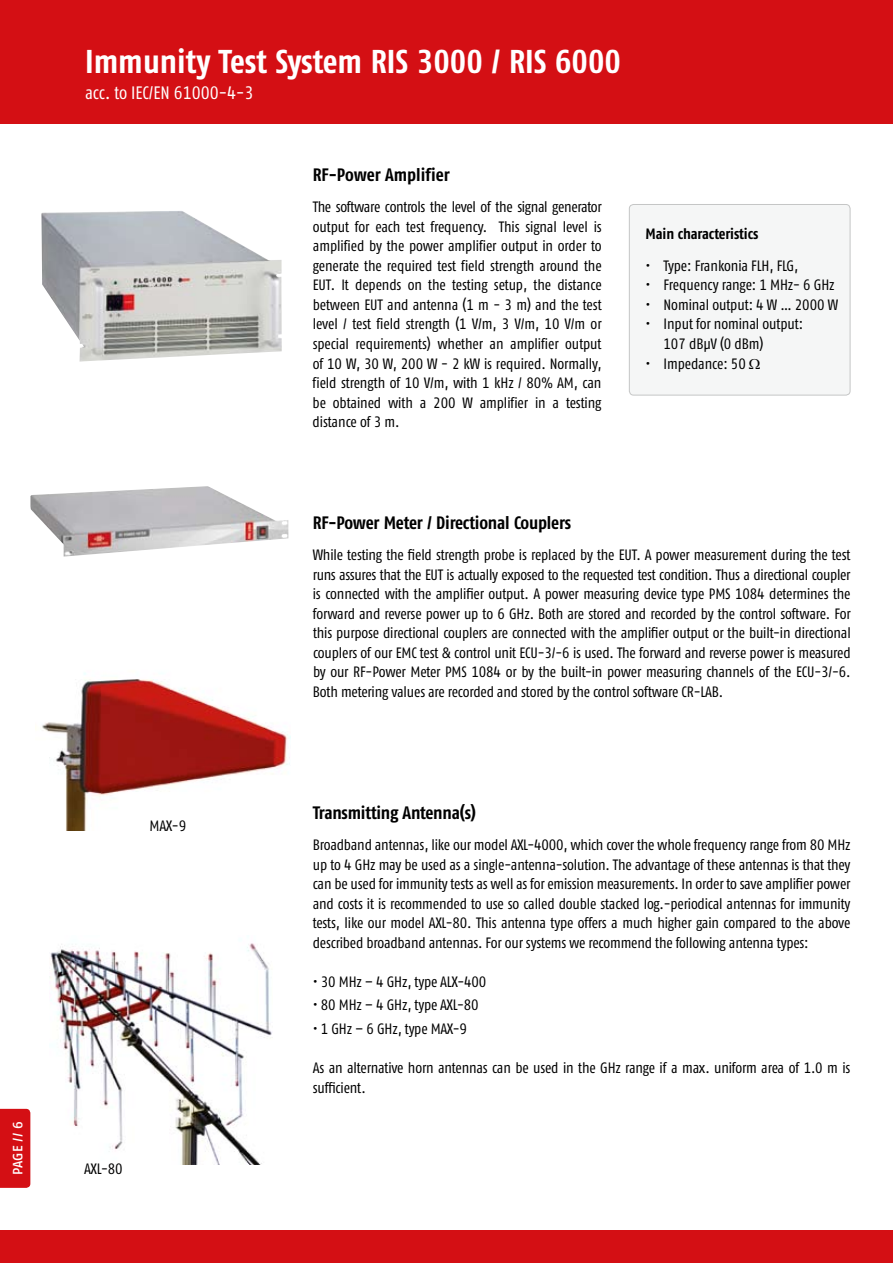
<style>
.page{position:relative;width:893px;height:1263px;background:#fff}
.page>*{position:absolute;margin:0;border:0;box-sizing:border-box;transform-origin:0 0}
.t1{font:700 33px "Fago Co Tf";color:#fff}
.t2{font:700 18px "Fago Co Tf";letter-spacing:-.01em;color:#000}
.t3{font:18px "Fago Co Tf";color:#fff}
.t4{font:15px/19.5px "Fago Co Tf";letter-spacing:-.01em;color:#000;text-align:justify}
.t5{font:700 15px "Fago Co Tf";letter-spacing:-.005em;color:#000}
.t6{font:500 13.5px "Fago No Tf";color:#fff}
</style>
<div class="page">
<div style="left:0;top:1230px;width:893px;height:33px;background:#d40f14"></div>
<div style="left:0;top:0;width:893px;height:123px;background:#d40f14"></div>
<img style="left:30px;top:486px;width:258px;height:71px">
<img style="left:50px;top:943px;width:222px;height:221px">
<img style="left:41px;top:211px;width:241px;height:150px">
<div style="left:629px;top:204px;width:221px;height:191px;background:#f5f6f6;border-radius:4px"></div>
<div style="left:629px;top:204px;width:221px;height:191px;border:1px solid #c5c6c6;border-radius:4px"></div>
<img style="left:35px;top:673px;width:256px;height:157px">
<div style="left:0;top:1109px;width:30px;height:79px;background:#d40f14"></div>
<p class="t6" style="left:10px;top:1175px;width:56px;rotate:-90deg">PAGE // 6</p>
<h1 class="t1" style="left:85px;top:42px;width:538px">Immunity Test System RIS 3000 / RIS 6000</h1>
<p class="t3" style="left:85px;top:83px;width:170px">acc. to IEC/EN 61000-4-3</p>
<p class="t2" style="left:313px;top:164px;width:139px">RF-Power Amplifier</p>
<p class="t4" style="left:313px;top:197px;width:291px">The software controls the level of the signal generator output for each test frequency. This signal level is amplified by the power amplifier output in order to generate the required test field strength around the EUT. It depends on the testing setup, the distance between EUT and antenna (1 m - 3 m) and the test level / test field strength (1 V/m, 3 V/m, 10 V/m or special requirements) whether an amplifier output of 10 W, 30 W, 200 W - 2 kW is required. Normally, field strength of 10 V/m, with 1 kHz / 80% AM, can be obtained with a 200 W amplifier in a testing distance of 3 m.</p>
<p class="t5" style="left:645px;top:225px;width:114px">Main characteristics</p>
<p class="t4" style="left:645px;top:256px;width:154px">• Type: Frankonia FLH, FLG,</p>
<p class="t4" style="left:645px;top:275px;width:191px">• Frequency range: 1 MHz- 6 GHz</p>
<p class="t4" style="left:645px;top:295px;width:194px">• Nominal output: 4 W … 2000 W</p>
<p class="t4" style="left:663px;top:314px;width:141px;text-indent:-18px">• Input for nominal output:<br>107 dBµV (0 dBm)</p>
<p class="t4" style="left:645px;top:353px;width:102px">• Impedance: 50</p>
<p class="t4" style="left:150px;top:815px;width:38px">MAX-9</p>
<p class="t4" style="left:84px;top:1158px;width:40px">AXL-80</p>
<p class="t2" style="left:313px;top:512px;width:260px">RF-Power Meter / Directional Couplers</p>
<p class="t4" style="left:313px;top:545px;width:540px">While testing the field strength probe is replaced by the EUT. A power measurement during the test runs assures that the EUT is actually exposed to the requested test condition. Thus a directional coupler is connected with the amplifier output. A power measuring device type PMS 1084 determines the forward and reverse power up to 6 GHz. Both are stored and recorded by the control software. For this purpose directional couplers are connected with the amplifier output or the built-in directional couplers of our EMC test &amp; control unit ECU-3/-6 is used. The forward and reverse power is measured by our RF-Power Meter PMS 1084 or by the built-in power measuring channels of the ECU-3/-6.<br>Both metering values are recorded and stored by the control software CR-LAB.</p>
<p class="t2" style="left:313px;top:802px;width:165px">Transmitting Antenna(s)</p>
<p class="t4" style="left:313px;top:835px;width:539px">Broadband antennas, like our model AXL-4000, which cover the whole frequency range from 80 MHz up to 4 GHz may be used as a single-antenna-solution. The advantage of these antennas is that they can be used for immunity tests as well as for emission measurements. In order to save amplifier power and costs it is recommended to use so called double stacked log.-periodical antennas for immunity tests, like our model AXL-80. This antenna type offers a much higher gain compared to the above described broadband antennas. For our systems we recommend the following antenna types:</p>
<p class="t4" style="left:313px;top:971px;width:175px">• 30 MHz – 4 GHz, type ALX-400</p>
<p class="t4" style="left:313px;top:995px;width:167px">• 80 MHz – 4 GHz, type AXL-80</p>
<p class="t4" style="left:313px;top:1019px;width:156px">• 1 GHz – 6 GHz, type MAX-9</p>
<p class="t4" style="left:313px;top:1058px;width:539px">As an alternative horn antennas can be used in the GHz range if a max. uniform area of 1.0 m is sufficient.</p>
</div>
